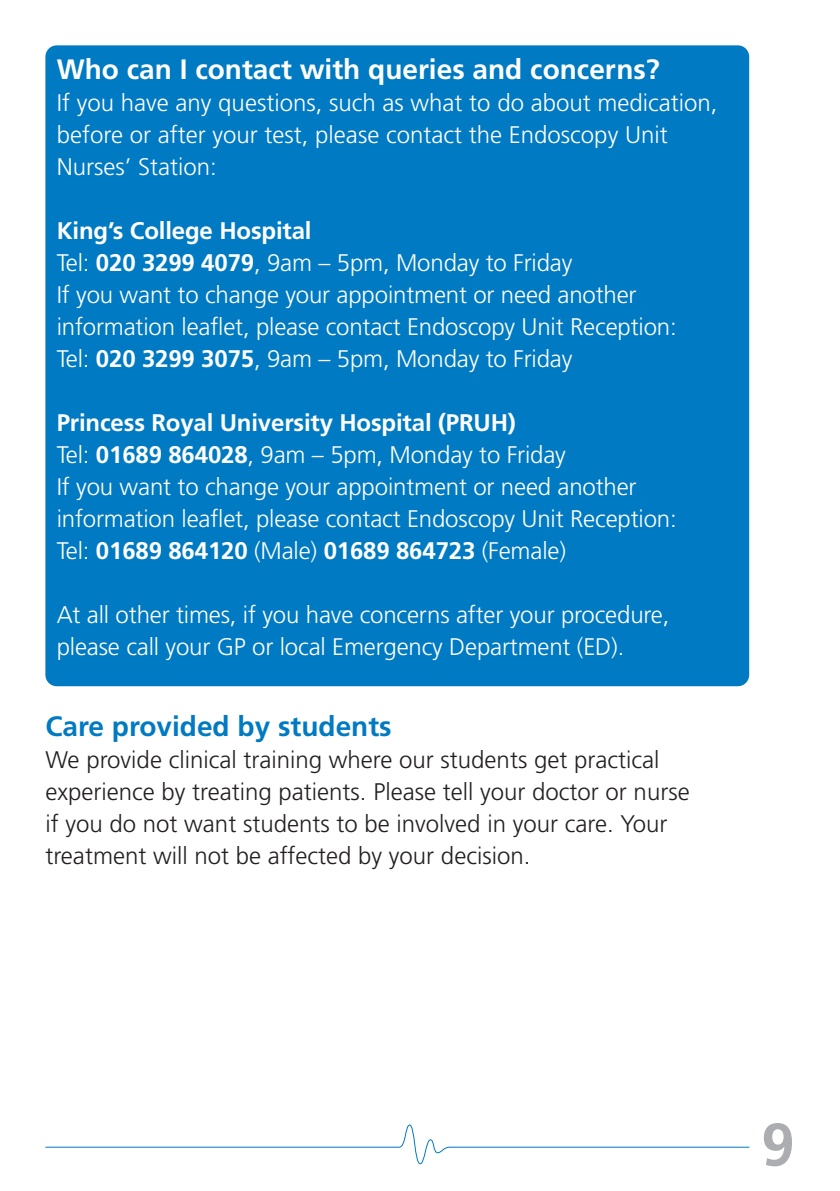
<style>
.page{position:relative;width:840px;height:1191px;background:#fff}
.page>*{position:absolute;margin:0;border:0;box-sizing:border-box;transform-origin:0 0}
.t1{font:700 60px "Frutiger";color:#acadb1}
.t2{font:700 28px "Frutiger";color:#fff}
.t3{font:700 28px "Frutiger";color:#007ac2}
.t4{font:300 24px/32px "Frutiger";letter-spacing:-.005em;color:#fff}
.t5{font:300 24px/32px "Frutiger";color:#231f20}
.s1{font-weight:700}
</style>
<div class="page">
<svg style="left:45px;top:1124px;width:705px;height:40px"></svg>
<div style="left:45px;top:45px;width:703px;height:641px;background:#007ac2;border-radius:11px"></div>
<p class="t2" style="left:57px;top:52px;width:604px">Who can I contact with queries and concerns?</p>
<p class="t4" style="left:57px;top:86px;width:662px">If you have any questions, such as what to do about medication, before or after your test, please contact the Endoscopy Unit<br>Nurses’ Station:</p>
<p class="t4" style="left:57px;top:214px;width:621px"><span class="s1">King’s College Hospital<br></span>Tel: <span class="s1">020 3299 4079</span>, 9am – 5pm, Monday to Friday<br>If you want to change your appointment or need another information leaflet, please contact Endoscopy Unit Reception:<br>Tel: <span class="s1">020 3299 3075</span>, 9am – 5pm, Monday to Friday</p>
<p class="t4" style="left:57px;top:406px;width:621px"><span class="s1">Princess Royal University Hospital (PRUH)<br></span>Tel: <span class="s1">01689 864028</span>, 9am – 5pm, Monday to Friday<br>If you want to change your appointment or need another information leaflet, please contact Endoscopy Unit Reception:<br>Tel: <span class="s1">01689 864120</span> (Male) <span class="s1">01689 864723</span> (Female)</p>
<p class="t4" style="left:57px;top:598px;width:614px">At all other times, if you have concerns after your procedure, please call your GP or local Emergency Department (ED).</p>
<p class="t3" style="left:45px;top:709px;width:347px">Care provided by students</p>
<p class="t5" style="left:45px;top:743px;width:645px">We provide clinical training where our students get practical experience by treating patients. Please tell your doctor or nurse if you do not want students to be involved in your care. Your treatment will not be affected by your decision.</p>
<h1 class="t1" style="left:760px;top:1109px;width:35px">9</h1>
</div>
